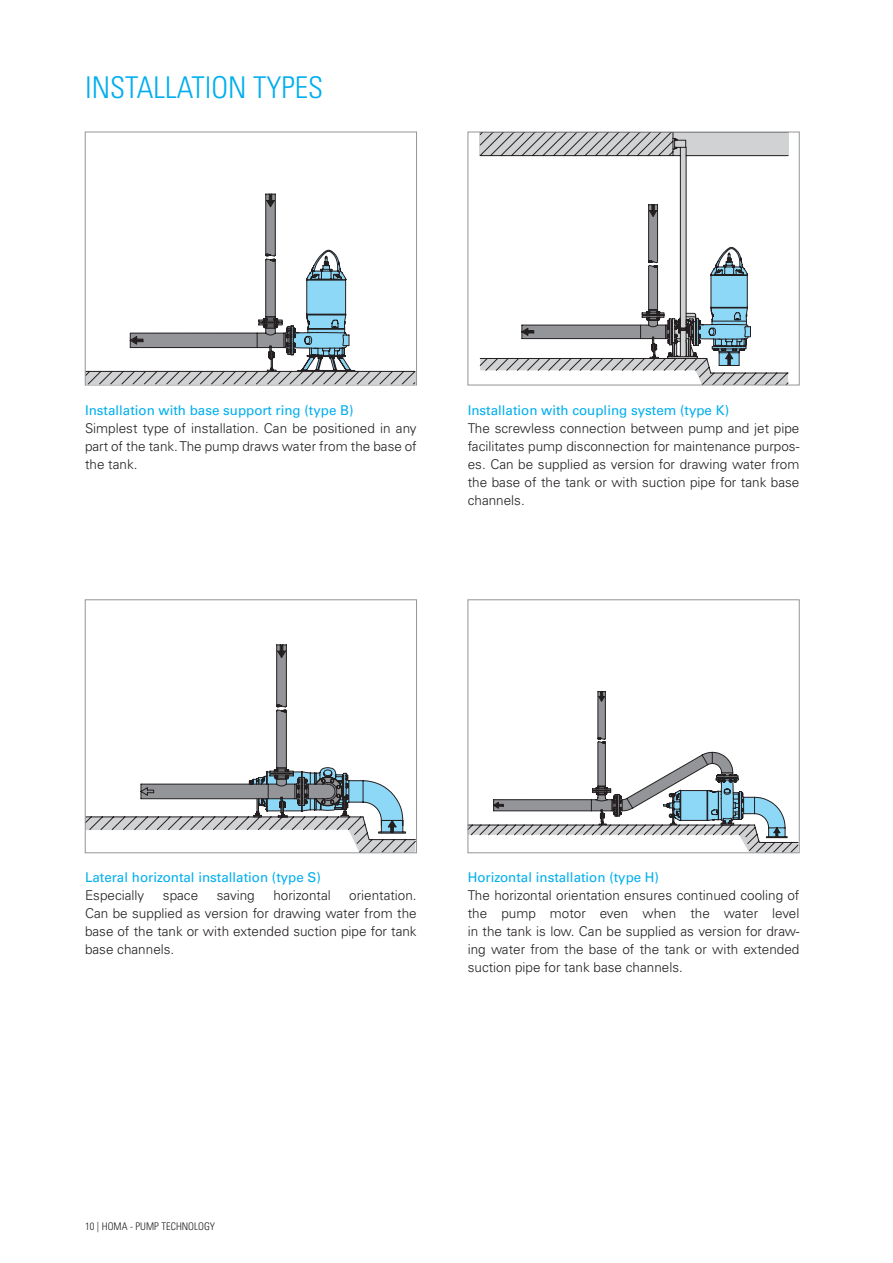
<style>
.page{position:relative;width:893px;height:1263px;background:#fff}
.page>*{position:absolute;margin:0;border:0;box-sizing:border-box;transform-origin:0 0}
.t1{font:300 condensed 30px "Univers LT Pro";color:#00aeef}
.t2{font:300 13.5px/18px "Univers LT Pro 45";color:#231f20;text-align:justify}
.t3{font:13.5px "Univers LT Pro 55 Roman";color:#00aeef}
.t4{font:300 condensed 10.5px "Univers LT Pro";color:#231f20}
</style>
<div class="page">
<svg style="left:480px;top:134px;width:308px;height:6px;background:#c0c1c3"></svg>
<svg style="left:480px;top:140px;width:308px;height:243px"></svg>
<div style="left:468px;top:132px;width:331px;height:253px;border:1px solid #939598"></div>
<svg style="left:87px;top:194px;width:328px;height:189px"></svg>
<div style="left:85px;top:132px;width:332px;height:253px;border:1px solid #939598"></div>
<svg style="left:87px;top:645px;width:328px;height:206px"></svg>
<div style="left:85px;top:600px;width:332px;height:253px;border:1px solid #939598"></div>
<svg style="left:470px;top:691px;width:327px;height:160px"></svg>
<div style="left:468px;top:600px;width:331px;height:253px;border:1px solid #939598"></div>
<h1 class="t1" style="left:85px;top:67px;width:240px">INSTALLATION TYPES</h1>
<p class="t3" style="left:85px;top:400px;width:270px">Installation with base support ring (type B)</p>
<p class="t2" style="left:85px;top:418px;width:333px">Simplest type of installation. Can be positioned in any part of the tank. The pump draws water from the base of the tank.</p>
<p class="t3" style="left:468px;top:400px;width:263px">Installation with coupling system (type K)</p>
<p class="t2" style="left:468px;top:418px;width:333px">The screwless connection between pump and jet pipe facilitates pump disconnection for maintenance purpos&shy;es. Can be supplied as version for drawing water from the base of the tank or with suction pipe for tank base channels.</p>
<p class="t3" style="left:85px;top:867px;width:237px">Lateral horizontal installation (type S)</p>
<p class="t2" style="left:85px;top:885px;width:61px">Especially</p>
<p class="t2" style="left:163px;top:885px;width:37px">space</p>
<p class="t2" style="left:217px;top:885px;width:39px">saving</p>
<p class="t2" style="left:273px;top:885px;width:59px">horizontal</p>
<p class="t2" style="left:85px;top:885px;width:333px;text-indent:264px">orientation.<br>Can be supplied as version for drawing water from the base of the tank or with extended suction pipe for tank base channels.</p>
<p class="t3" style="left:468px;top:867px;width:193px">Horizontal installation (type H)</p>
<p class="t2" style="left:468px;top:885px;width:333px">The horizontal orientation ensures continued cooling of the pump motor even when the water level in the tank is low. Can be supplied as version for draw&shy;ing water from the base of the tank or with extended suction pipe for tank base channels.</p>
<p class="t4" style="left:85px;top:1219px;width:132px">10 | HOMA - PUMP TECHNOLOGY</p>
</div>
